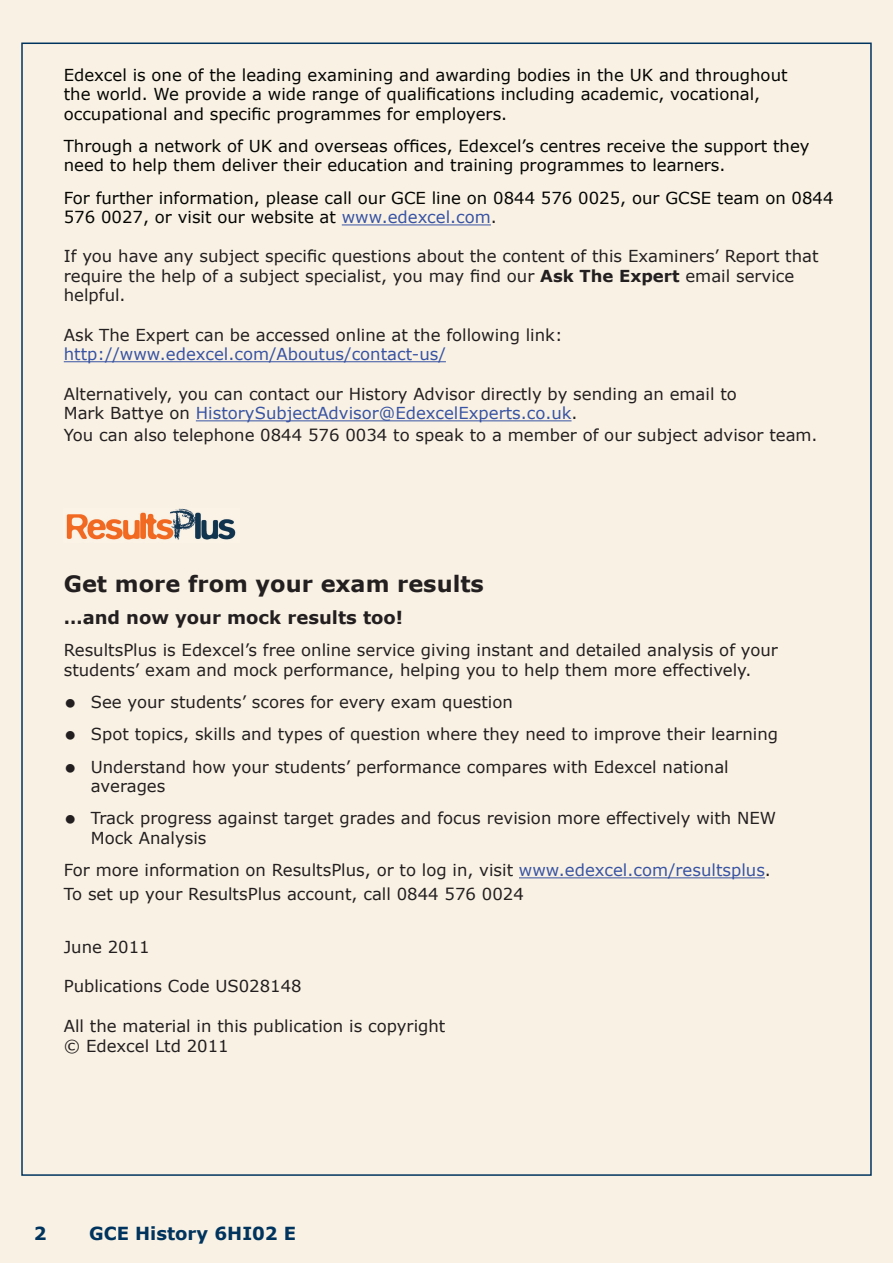
<style>
.page{position:relative;width:893px;height:1263px;background:#f9f2e4}
.page>*{position:absolute;margin:0;border:0;box-sizing:border-box;transform-origin:0 0}
.Body_text{font:700 22.5px "Verdana";color:#231f20}
.Body_text-2{font:700 18px "Verdana";color:#231f20}
.Footer_Text{font:700 18px "Verdana";color:#00345e}
.Body_text-3{font:700 18px "Verdana";color:#00345e}
.Body_text-4{font:16.5px/19.5px "Verdana";color:#231f20}
.Body_text-5{font:16.5px/19.5px "Verdana";color:#040503}
.Intro_text{font:16.5px/19.8px "Verdana";color:#231f20}
.t1{font:16.5px "Verdana";color:#3853a3}
.s1{color:#3853a3}
.s2{color:#231f20}
.s3{font-weight:700}
.s4{font-size:24px}
</style>
<div class="page">
<hr style="left:342px;top:224px;width:149px;height:1px;background:#3853a3">
<hr style="left:64px;top:361px;width:382px;height:1px;background:#3853a3">
<hr style="left:196px;top:420px;width:376px;height:1px;background:#3853a3">
<hr style="left:519px;top:877px;width:246px;height:1px;background:#3853a3">
<img style="left:66px;top:509px;width:170px;height:31px">
<p class="Body_text-5" style="left:64px;top:64px;width:725px">Edexcel is one of the leading examining and awarding bodies in the UK and throughout the world. We provide a wide range of qualifications including academic, vocational, occupational and specific programmes for employers.</p>
<p class="Body_text-5" style="left:64px;top:136px;width:747px">Through a network of UK and overseas offices, Edexcel’s centres receive the support they need to help them deliver their education and training programmes to learners.</p>
<p class="Body_text-5" style="left:64px;top:187px;width:771px">For further information, please call our GCE line on 0844 576 0025, our GCSE team on 0844<br>576 0027, or visit our website at <span class="s1">www.edexcel.com</span><span class="s2">.</span></p>
<p class="Body_text-4" style="left:64px;top:246px;width:756px">If you have any subject specific questions about the content of this Examiners’ Report that require the help of a subject specialist, you may find our <span class="s3">Ask The Expert</span> email service helpful.</p>
<p class="Body_text-4" style="left:64px;top:324px;width:500px">Ask The Expert can be accessed online at the following link:</p>
<p class="t1" style="left:64px;top:344px;width:384px">http://www.edexcel.com/Aboutus/contact-us/</p>
<p class="Body_text-4" style="left:64px;top:383px;width:675px">Alternatively, you can contact our History Advisor directly by sending an email to<br>Mark Battye on <span class="s1">HistorySubjectAdvisor@EdexcelExperts.co.uk</span>.</p>
<p class="Body_text-4" style="left:64px;top:425px;width:755px">You can also telephone 0844 576 0034 to speak to a member of our subject advisor team.</p>
<p class="Body_text" style="left:64px;top:569px;width:422px">Get more from your exam results</p>
<p class="Body_text-2" style="left:64px;top:606px;width:341px">…and now your mock results too!</p>
<p class="Body_text-4" style="left:64px;top:640px;width:716px">ResultsPlus is Edexcel’s free online service giving instant and detailed analysis of your students’ exam and mock performance, helping you to help them more effectively.</p>
<p class="Body_text-4" style="left:64px;top:692px;width:451px"><span class="s4">•</span> See your students’ scores for every exam question</p>
<p class="Body_text-4" style="left:64px;top:724px;width:716px"><span class="s4">•</span> Spot topics, skills and types of question where they need to improve their learning</p>
<p class="Body_text-4" style="left:91px;top:756px;width:640px;text-indent:-27px"><span class="s4">•</span> Understand how your students’ performance compares with Edexcel national averages</p>
<p class="Body_text-4" style="left:91px;top:808px;width:687px;text-indent:-27px"><span class="s4">•</span> Track progress against target grades and focus revision more effectively with NEW<br>Mock Analysis</p>
<p class="Body_text-4" style="left:64px;top:860px;width:709px">For more information on ResultsPlus, or to log in, visit <span class="s1">www.edexcel.com/resultsplus</span>.</p>
<p class="Body_text-4" style="left:64px;top:884px;width:462px">To set up your ResultsPlus account, call 0844 576 0024</p>
<p class="Intro_text" style="left:64px;top:936px;width:88px">June 2011</p>
<p class="Intro_text" style="left:64px;top:976px;width:239px">Publications Code US028148</p>
<p class="Intro_text" style="left:64px;top:1015px;width:383px">All the material in this publication is copyright © Edexcel Ltd 2011</p>
<p class="Body_text-3" style="left:34px;top:1222px;width:14px">2</p>
<p class="Footer_Text" style="left:89px;top:1222px;width:209px">GCE History 6HI02 E</p>
</div>
